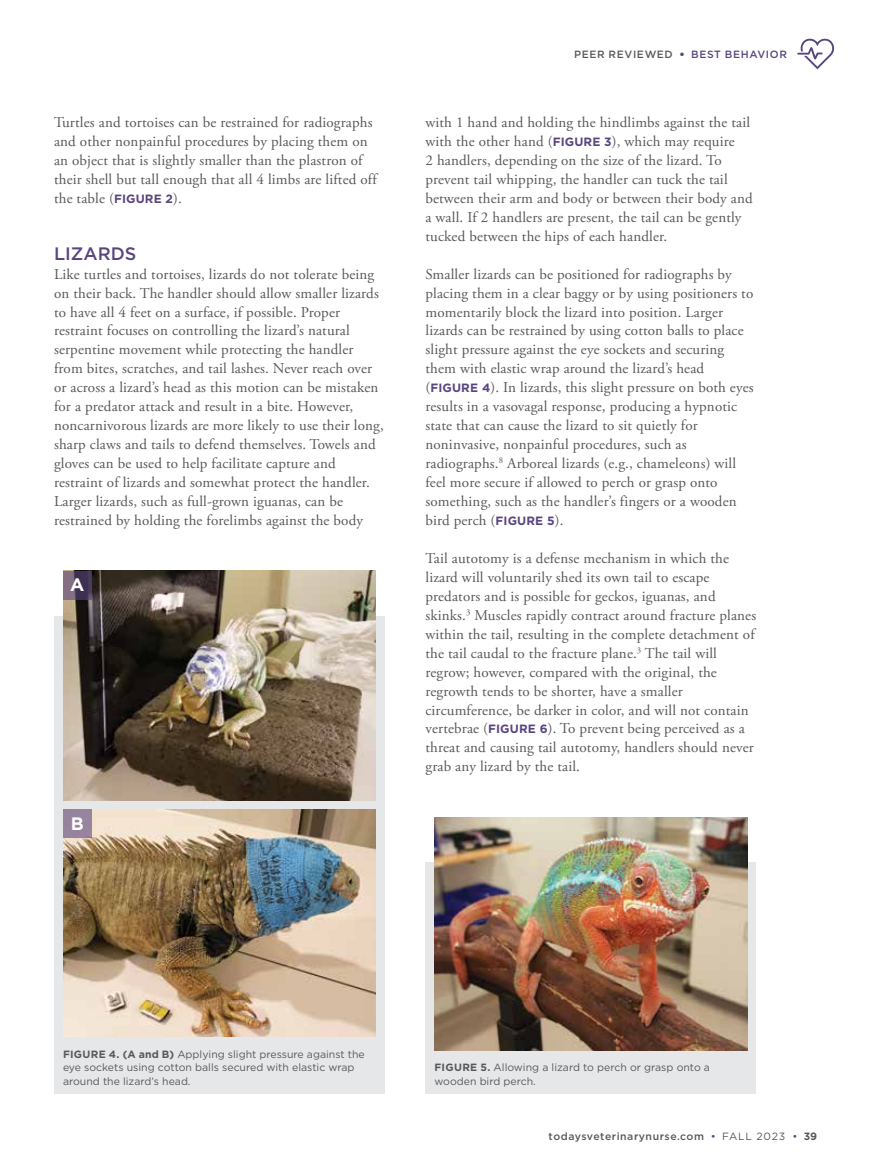
<style>
.page{position:relative;width:878px;height:1175px;background:#fff}
.page>*{position:absolute;margin:0;border:0;box-sizing:border-box;transform-origin:0 0}
.t1{font:500 18px "Gotham";color:#5a467f}
.t2{font:700 18px "Gotham";color:#fff}
.t3{font:15px/18.9px "Adobe Garamond Pro";letter-spacing:.01em;color:#58595b}
.t4{font:10.5px/13.5px "Gotham";color:#58595b}
.t5{font:500 10.5px "Gotham";letter-spacing:.05em;color:#58595b}
.s1{font-family:"Gotham";font-weight:700;font-size:12px;color:#5a467f}
.s2{font-weight:900;color:#5a467f}
.s3{color:#5a467f}
.s4{font-weight:700}
.s5{font-weight:400;color:#5a467f}
.s6{font-weight:400}
</style>
<div class="page">
<svg style="left:797px;top:38px;width:38px;height:31px"></svg>
<div style="left:54px;top:616px;width:331px;height:477px;background:#e6e7e8"></div>
<img style="left:63px;top:809px;width:313px;height:227px">
<img style="left:63px;top:571px;width:313px;height:229px">
<svg style="left:63px;top:571px;width:29px;height:28px"></svg>
<div style="left:63px;top:809px;width:29px;height:28px;background:#96839e"></div>
<div style="left:425px;top:862px;width:331px;height:231px;background:#e6e7e8"></div>
<img style="left:434px;top:817px;width:313px;height:233px">
<p class="t3" style="left:54px;top:114px;width:324px">Turtles and tortoises can be restrained for radiographs and other nonpainful procedures by placing them on an object that is slightly smaller than the plastron of their shell but tall enough that all 4 limbs are lifted off the table (<span class="s1">FIGURE 2</span>).</p>
<p class="t1" style="left:54px;top:245px;width:84px">LIZARDS</p>
<p class="t3" style="left:54px;top:266px;width:331px">Like turtles and tortoises, lizards do not tolerate being on their back. The handler should allow smaller lizards to have all 4 feet on a surface, if possible. Proper restraint focuses on controlling the lizard’s natural serpentine movement while protecting the handler from bites, scratches, and tail lashes. Never reach over or across a lizard’s head as this motion can be mistaken for a predator attack and result in a bite. However, noncarnivorous lizards are more likely to use their long, sharp claws and tails to defend themselves. Towels and gloves can be used to help facilitate capture and restraint of lizards and somewhat protect the handler.<br>Larger lizards, such as full-grown iguanas, can be restrained by holding the forelimbs against the body</p>
<p class="t2" style="left:70px;top:577px;width:16px">A</p>
<p class="t2" style="left:71px;top:815px;width:14px">B</p>
<p class="t5" style="left:574px;top:50px;width:214px">PEER REVIEWED <span class="s2">•</span> <span class="s3">BEST BEHAVIOR</span></p>
<p class="t3" style="left:425px;top:114px;width:329px">with 1 hand and holding the hindlimbs against the tail with the other hand (<span class="s1">FIGURE 3</span>), which may require<br>2 handlers, depending on the size of the lizard. To prevent tail whipping, the handler can tuck the tail between their arm and body or between their body and a wall. If 2 handlers are present, the tail can be gently tucked between the hips of each handler.</p>
<p class="t3" style="left:425px;top:266px;width:329px">Smaller lizards can be positioned for radiographs by placing them in a clear baggy or by using positioners to momentarily block the lizard into position. Larger lizards can be restrained by using cotton balls to place slight pressure against the eye sockets and securing them with elastic wrap around the lizard’s head (<span class="s1">FIGURE 4</span>). In lizards, this slight pressure on both eyes results in a vasovagal response, producing a hypnotic state that can cause the lizard to sit quietly for noninvasive, nonpainful procedures, such as radiographs.<sup>8</sup> Arboreal lizards (e.g., chameleons) will feel more secure if allowed to perch or grasp onto something, such as the handler’s fingers or a wooden bird perch (<span class="s1">FIGURE 5</span>).</p>
<p class="t3" style="left:425px;top:550px;width:332px">Tail autotomy is a defense mechanism in which the lizard will voluntarily shed its own tail to escape predators and is possible for geckos, iguanas, and skinks.<sup>3</sup> Muscles rapidly contract around fracture planes within the tail, resulting in the complete detachment of the tail caudal to the fracture plane.<sup>3</sup> The tail will regrow; however, compared with the original, the regrowth tends to be shorter, have a smaller circumference, be darker in color, and will not contain vertebrae (<span class="s1">FIGURE 6</span>). To prevent being perceived as a threat and causing tail autotomy, handlers should never grab any lizard by the tail.</p>
<p class="t4" style="left:63px;top:1047px;width:303px"><span class="s4">FIGURE 4. (A and B)</span> Applying slight pressure against the eye sockets using cotton balls secured with elastic wrap around the lizard’s head.</p>
<p class="t4" style="left:434px;top:1061px;width:277px"><span class="s4">FIGURE 5.</span> Allowing a lizard to perch or grasp onto a wooden bird perch.</p>
<p class="t5" style="left:548px;top:1131px;width:270px">todaysveterinarynurse.com <span class="s5">•</span> <span class="s6">FALL 2023</span> <span class="s5">•</span> <span class="s4">39</span></p>
</div>
